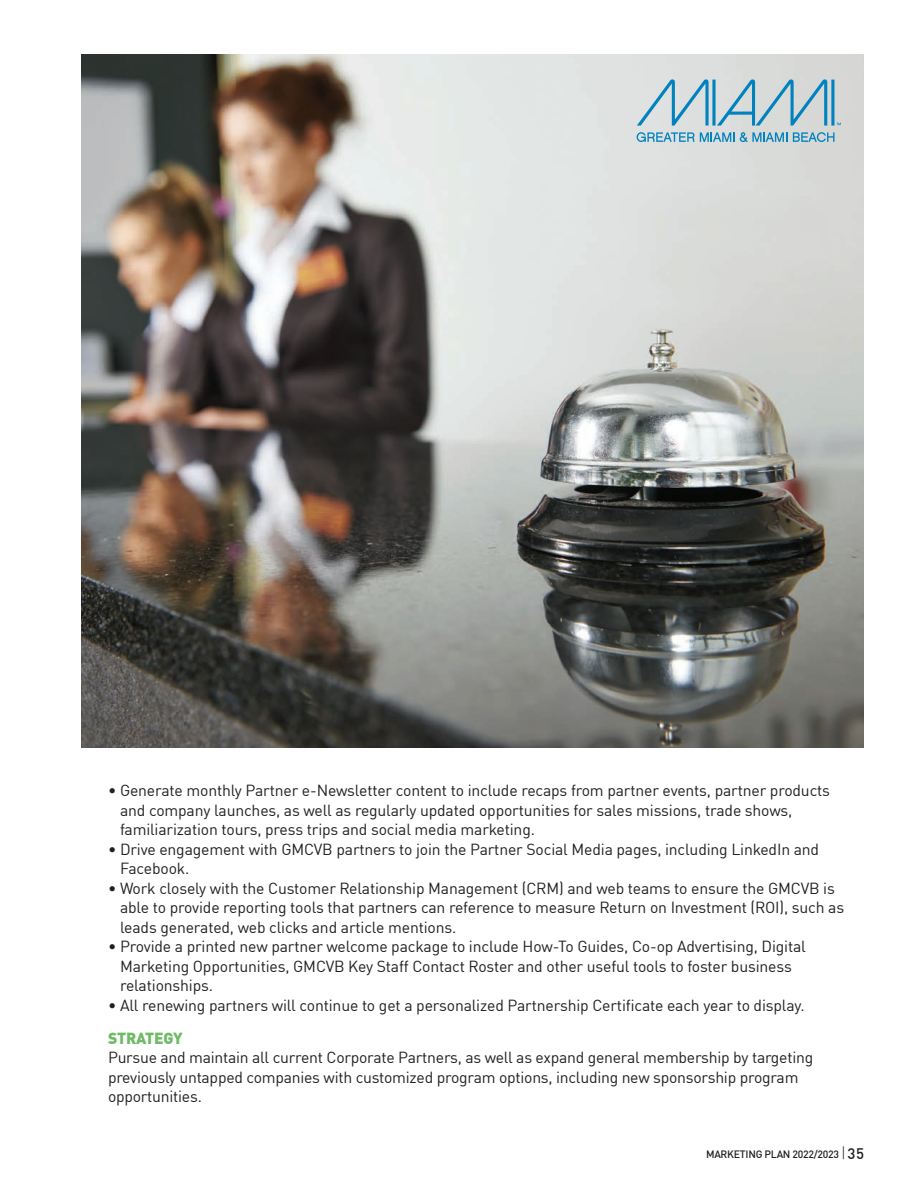
<style>
.page{position:relative;width:918px;height:1188px;background:#fff}
.page>*{position:absolute;margin:0;border:0;box-sizing:border-box;transform-origin:0 0}
.t1{font:15.75px/19.5px "DIN Offc";letter-spacing:-.01em;color:#231f20}
.t2{font:900 15.75px "DIN Offc";letter-spacing:-.015em;color:#6eba66}
.t3{font:500 10.5px "DIN Offc";letter-spacing:-.025em;color:#231f20}
.s1{font-weight:300;font-size:15px}
.s2{font-size:15px}
</style>
<div class="page">
<img style="left:81px;top:54px;width:783px;height:694px">
<svg style="left:637px;top:79px;width:204px;height:47px;background:#b0cbd5"></svg>
<svg style="left:637px;top:132px;width:57px;height:10px"></svg>
<svg style="left:700px;top:132px;width:34px;height:10px"></svg>
<svg style="left:740px;top:132px;width:47px;height:10px"></svg>
<svg style="left:793px;top:132px;width:42px;height:10px"></svg>
<p class="t1" style="left:120px;top:780px;width:712px;text-indent:-12px">• Generate monthly Partner e-Newsletter content to include recaps from partner events, partner products and company launches, as well as regularly updated opportunities for sales missions, trade shows, familiarization tours, press trips and social media marketing.</p>
<p class="t1" style="left:120px;top:839px;width:701px;text-indent:-12px">• Drive engagement with GMCVB partners to join the Partner Social Media pages, including LinkedIn and<br>Facebook.</p>
<p class="t1" style="left:120px;top:878px;width:726px;text-indent:-12px">• Work closely with the Customer Relationship Management (CRM) and web teams to ensure the GMCVB is able to provide reporting tools that partners can reference to measure Return on Investment (ROI), such as leads generated, web clicks and article mentions.</p>
<p class="t1" style="left:120px;top:936px;width:687px;text-indent:-12px">• Provide a printed new partner welcome package to include How-To Guides, Co-op Advertising, Digital<br>Marketing Opportunities, GMCVB Key Staff Contact Roster and other useful tools to foster business relationships.</p>
<p class="t1" style="left:108px;top:995px;width:698px">• All renewing partners will continue to get a personalized Partnership Certificate each year to display.</p>
<p class="t2" style="left:108px;top:1027px;width:76px">STRATEGY</p>
<p class="t1" style="left:108px;top:1047px;width:707px">Pursue and maintain all current Corporate Partners, as well as expand general membership by targeting previously untapped companies with customized program options, including new sponsorship program opportunities.</p>
<p class="t3" style="left:706px;top:1147px;width:159px">MARKETING PLAN 2022/2023 <span class="s1">|</span><span class="s2">35</span></p>
</div>
